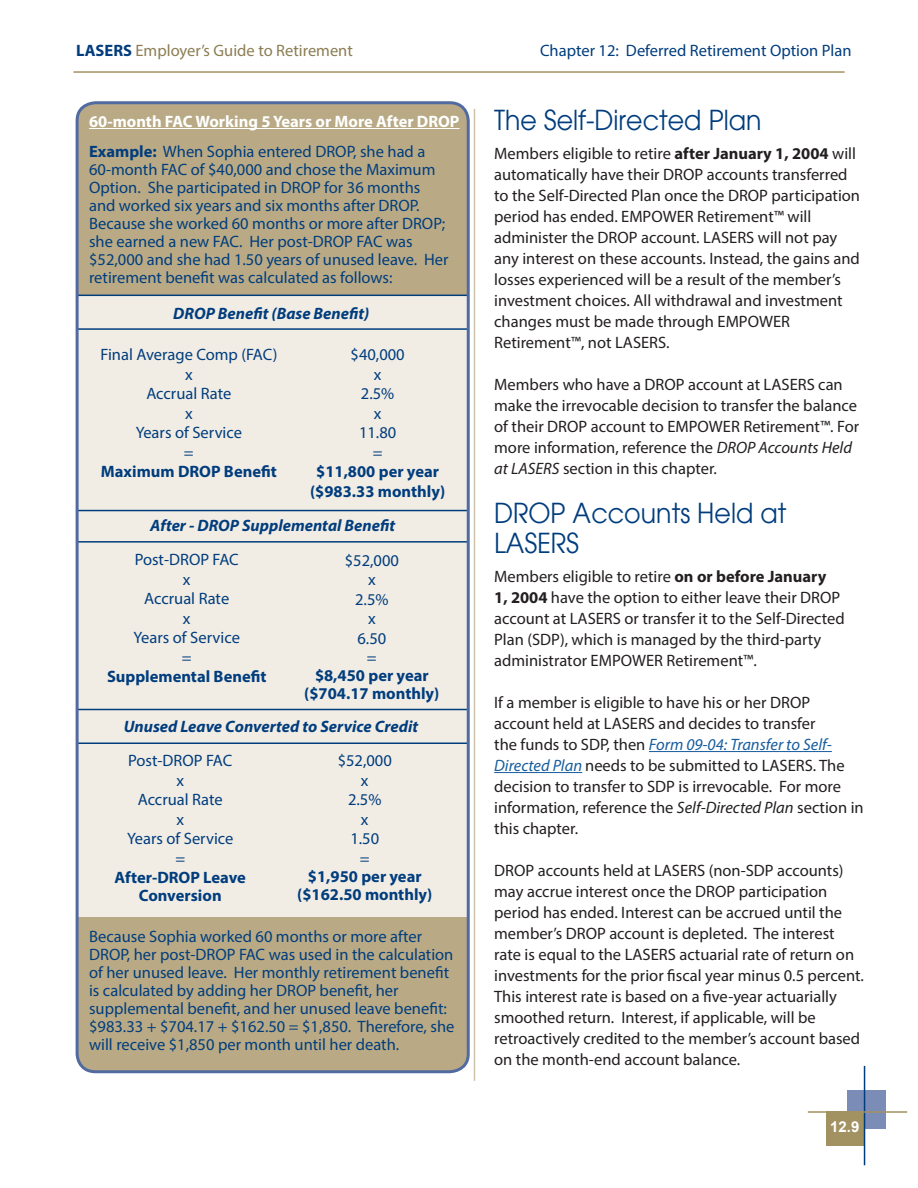
<style>
.page{position:relative;width:918px;height:1188px;background:#fff}
.page>*{position:absolute;margin:0;border:0;box-sizing:border-box;transform-origin:0 0}
.t1{font:27px/30px "Avant Garde";color:#013d7d;scale:.94 1}
.t2{font:16.5px/21px "Myriad Pro";color:#231f20}
.t3{font:16.5px/19.5px "Myriad Pro";color:#013d7d;text-align:center}
.t4{font:700 16.5px/18px "Myriad Pro";color:#013d7d;text-align:center}
.t5{font:italic 700 16.5px "Myriad Pro";color:#013d7d}
.t6{font:700 16.5px/30px "Myriad Pro";color:#fff}
.t7{font:16.5px "Myriad Pro";color:#8c7d53}
.t8{font:700 15px "Arial";color:#fff}
.s1{font-weight:700;color:#013d7d}
.s2{color:#013d7d}
.s3{font-weight:400;color:#013d7d}
.s4{font-weight:700}
.s5{font-style:italic}
.s6{font-style:italic;color:#175d9e}
</style>
<div class="page">
<div style="left:847px;top:1090px;width:39px;height:39px;background:#7b8cb7"></div>
<div style="left:826px;top:1111px;width:39px;height:35px;background:#a29161"></div>
<hr style="left:864px;top:1066px;width:1px;height:99px;background:#013d7d">
<hr style="left:808px;top:1111px;width:99px;height:2px;background:#a29161">
<hr style="left:73px;top:71px;width:772px;height:2px;background:#a29161">
<hr style="left:649px;top:751px;width:183px;height:1px;background:#175d9e">
<hr style="left:494px;top:772px;width:88px;height:1px;background:#175d9e">
<hr style="left:474px;top:109px;width:1px;height:972px;background:#cfc3aa">
<div style="left:77px;top:103px;width:391px;height:969px;background:#f1ede5;border-radius:18px"></div>
<div style="left:77px;top:917px;width:391px;height:155px;background:#b9aa85"></div>
<div style="left:77px;top:103px;width:391px;height:192px;background:#b9aa85"></div>
<hr style="left:77px;top:295px;width:391px;height:1px;background:#013d7d">
<hr style="left:77px;top:328px;width:391px;height:2px;background:#013d7d">
<hr style="left:77px;top:510px;width:391px;height:1px;background:#013d7d">
<hr style="left:77px;top:541px;width:391px;height:2px;background:#013d7d">
<hr style="left:77px;top:709px;width:391px;height:1px;background:#013d7d">
<hr style="left:77px;top:742px;width:391px;height:2px;background:#013d7d">
<div style="left:76px;top:101px;width:394px;height:972px;border:3px solid #516aa0;border-radius:18px"></div>
<hr style="left:89px;top:128px;width:371px;height:1px;background:#fff">
<p class="t7" style="left:76px;top:40px;width:278px"><span class="s1">LASERS</span> Employer’s Guide to Retirement</p>
<p class="t6" style="left:89px;top:106px;width:372px">60-month FAC Working 5 Years or More After DROP<br><span class="s2">Example:</span> <span class="s3">When Sophia entered DROP, she had a</span></p>
<p class="t3" style="left:89px;top:160px;width:361px;line-height:18px;text-align:left">60-month FAC of $40,000 and chose the Maximum Option. She participated in DROP for 36 months and worked six years and six months after DROP.<br>Because she worked 60 months or more after DROP; she earned a new FAC. Her post-DROP FAC was $52,000 and she had 1.50 years of unused leave. Her retirement benefit was calculated as follows:</p>
<p class="t5" style="left:173px;top:303px;width:198px">DROP Benefit (Base Benefit)</p>
<p class="t3" style="left:100px;top:345px;width:178px">Final Average Comp (FAC) x<br>Accrual Rate<br>x<br>Years of Service<br>=</p>
<p class="t4" style="left:101px;top:462px;width:178px">Maximum DROP Benefit</p>
<p class="t3" style="left:351px;top:345px;width:56px">$40,000 x<br>2.5%<br>x<br>11.80<br>=</p>
<p class="t4" style="left:310px;top:461px;width:137px;line-height:19.5px">$11,800 per year ($983.33 monthly)</p>
<p class="t5" style="left:150px;top:515px;width:246px">After - DROP Supplemental Benefit</p>
<p class="t3" style="left:134px;top:550px;width:108px">Post-DROP FAC x<br>Accrual Rate<br>x<br>Years of Service =</p>
<p class="t4" style="left:107px;top:667px;width:161px">Supplemental Benefit</p>
<p class="t3" style="left:345px;top:550px;width:56px">$52,000 x<br>2.5%<br>x<br>6.50<br>=</p>
<p class="t4" style="left:304px;top:666px;width:137px">$8,450 per year ($704.17 monthly)</p>
<p class="t5" style="left:124px;top:716px;width:296px">Unused Leave Converted to Service Credit</p>
<p class="t3" style="left:127px;top:751px;width:108px">Post-DROP FAC x<br>Accrual Rate<br>x<br>Years of Service =</p>
<p class="t4" style="left:115px;top:868px;width:133px">After-DROP Leave<br>Conversion</p>
<p class="t3" style="left:338px;top:751px;width:56px">$52,000 x<br>2.5%<br>x<br>1.50<br>=</p>
<p class="t4" style="left:297px;top:867px;width:137px">$1,950 per year ($162.50 monthly)</p>
<p class="t3" style="left:89px;top:927px;width:367px;line-height:18px;text-align:left">Because Sophia worked 60 months or more after DROP, her post-DROP FAC was used in the calculation of her unused leave. Her monthly retirement benefit is calculated by adding her DROP benefit, her supplemental benefit, and her unused leave benefit: $983.33 + $704.17 + $162.50 = $1,850. Therefore, she will receive $1,850 per month until her death.</p>
<p class="t3" style="left:540px;top:40px;width:313px">Chapter 12: Deferred Retirement Option Plan</p>
<h1 class="t1" style="left:494px;top:105px;width:286px">The Self-Directed Plan</h1>
<p class="t2" style="left:494px;top:143px;width:367px">Members eligible to retire <span class="s4">after January 1, 2004</span> will automatically have their DROP accounts transferred to the Self-Directed Plan once the DROP participation period has ended. EMPOWER Retirement™ will administer the DROP account. LASERS will not pay any interest on these accounts. Instead, the gains and losses experienced will be a result of the member’s investment choices. All withdrawal and investment changes must be made through EMPOWER Retirement™, not LASERS.</p>
<p class="t2" style="left:494px;top:374px;width:366px">Members who have a DROP account at LASERS can make the irrevocable decision to transfer the balance of their DROP account to EMPOWER Retirement™. For more information, reference the <span class="s5">DROP Accounts Held at LASERS</span> section in this chapter.</p>
<h1 class="t1" style="left:494px;top:498px;width:312px">DROP Accounts Held at<br>LASERS</h1>
<p class="t2" style="left:494px;top:566px;width:352px">Members eligible to retire <span class="s4">on or before January<br>1, 2004</span> have the option to either leave their DROP account at LASERS or transfer it to the Self-Directed Plan (SDP), which is managed by the third-party administrator EMPOWER Retirement™.</p>
<p class="t2" style="left:494px;top:692px;width:371px">If a member is eligible to have his or her DROP account held at LASERS and decides to transfer<br>the funds to SDP, then <span class="s6">Form 09-04: Transfer to Self-Directed Plan</span> needs to be submitted to LASERS. The decision to transfer to SDP is irrevocable. For more information, reference the <span class="s5">Self-Directed Plan</span> section in this chapter.</p>
<p class="t2" style="left:494px;top:860px;width:371px">DROP accounts held at LASERS (non-SDP accounts) may accrue interest once the DROP participation period has ended. Interest can be accrued until the member’s DROP account is depleted. The interest rate is equal to the LASERS actuarial rate of return on investments for the prior fiscal year minus 0.5 percent.<br>This interest rate is based on a five-year actuarially smoothed return. Interest, if applicable, will be retroactively credited to the member’s account based on the month-end account balance.</p>
<p class="t8" style="left:830px;top:1116px;width:31px">12.9</p>
</div>
